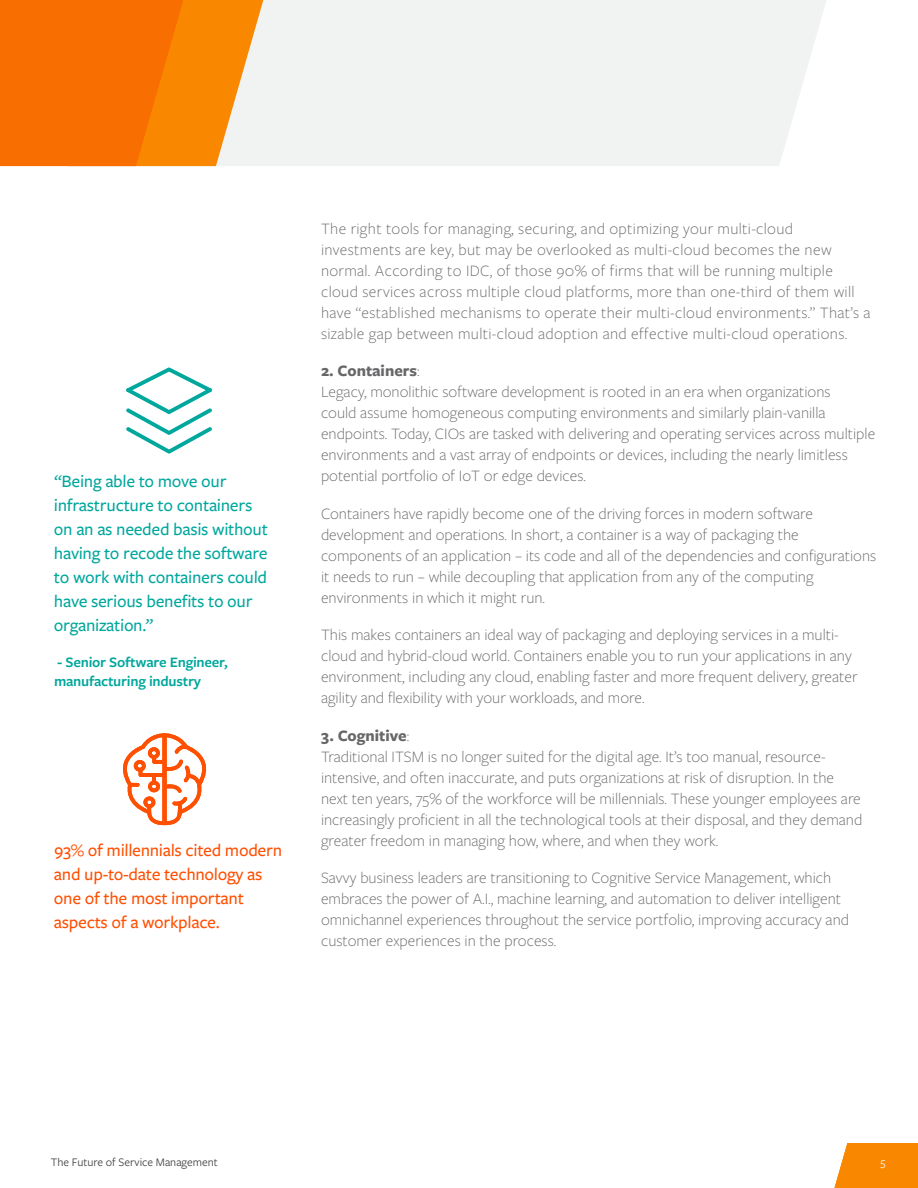
<style>
.page{position:relative;width:918px;height:1188px;background:#fff}
.page>*{position:absolute;margin:0;border:0;box-sizing:border-box;transform-origin:0 0}
.t1{font:500 18px/24px "Freight Sans Pro";letter-spacing:-.01em;color:#00a79d}
.t2{font:500 18px/24px "Freight Sans Pro";color:#ff4f00}
.t3{font:300 16.5px/21px "Freight Sans Pro";color:#676668}
.t4{font:300 16.5px/21px "Freight Sans Pro";letter-spacing:.02em;color:#676668}
.t5{font:600 15px/19.5px "Freight Sans Pro";color:#00a79d}
.t6{font:12px "Freight Sans Pro";color:#414042}
.t7{font:12px "Freight Sans Pro";color:#fff}
.s1{font-weight:700}
</style>
<div class="page">
<svg style="left:123px;top:733px;width:84px;height:92px"></svg>
<hr style="left:152px;top:773px;width:4px;height:11px;background:#ff4f00;border-radius:2px">
<svg style="left:128px;top:783px;width:12px;height:4px"></svg>
<hr style="left:147px;top:804px;width:4px;height:10px;background:#ff4f00;border-radius:2px">
<svg style="left:126px;top:367px;width:86px;height:87px"></svg>
<svg style="left:835px;top:1143px;width:83px;height:45px;background:#f98f11"></svg>
<div style="left:263px;top:0;width:563px;height:166px;background:#f1f2f2"></div>
<svg style="left:0;top:0;width:263px;height:166px;background:#f78115"></svg>
<p class="t1" style="left:54px;top:468px;width:216px">“Being able to move our infrastructure to containers on an as needed basis without having to recode the software to work with containers could have serious benefits to our organization.”</p>
<p class="t5" style="left:54px;top:651px;width:176px">- Senior Software Engineer, manufacturing industry</p>
<p class="t2" style="left:54px;top:837px;width:230px">93% of millennials cited modern and up-to-date technology as one of the most important aspects of a workplace.</p>
<p class="t4" style="left:321px;top:217px;width:551px">The right tools for managing, securing, and optimizing your multi-cloud investments are key, but may be overlooked as multi-cloud becomes the new normal. According to IDC, of those 90% of firms that will be running multiple cloud services across multiple cloud platforms, more than one-third of them will have “established mechanisms to operate their multi-cloud environments.” That’s a sizable gap between multi-cloud adoption and effective multi-cloud operations.</p>
<p class="t3" style="left:321px;top:360px;width:556px"><span class="s1">2. Containers</span>:<br>Legacy, monolithic software development is rooted in an era when organizations<br>could assume homogeneous computing environments and similarly plain-vanilla endpoints. Today, CIOs are tasked with delivering and operating services across multiple environments and a vast array of endpoints or devices, including the nearly limitless potential portfolio of IoT or edge devices.</p>
<p class="t3" style="left:321px;top:502px;width:557px">Containers have rapidly become one of the driving forces in modern software development and operations. In short, a container is a way of packaging the components of an application – its code and all of the dependencies and configurations it needs to run – while decoupling that application from any of the computing environments in which it might run.</p>
<p class="t3" style="left:321px;top:624px;width:538px">This makes containers an ideal way of packaging and deploying services in a multi&shy;cloud and hybrid-cloud world. Containers enable you to run your applications in any environment, including any cloud, enabling faster and more frequent delivery, greater agility and flexibility with your workloads, and more.</p>
<p class="t3" style="left:321px;top:724px;width:543px"><span class="s1">3. Cognitive</span>:<br>Traditional ITSM is no longer suited for the digital age. It’s too manual, resource&shy;intensive, and often inaccurate, and puts organizations at risk of disruption. In the next ten years, 75% of the workforce will be millennials. These younger employees are increasingly proficient in all the technological tools at their disposal, and they demand greater freedom in managing how, where, and when they work.</p>
<p class="t3" style="left:321px;top:867px;width:530px">Savvy business leaders are transitioning to Cognitive Service Management, which embraces the power of A.I., machine learning, and automation to deliver intelligent omnichannel experiences throughout the service portfolio, improving accuracy and customer experiences in the process.</p>
<p class="t6" style="left:51px;top:1154px;width:169px">The Future of Service Management</p>
<p class="t7" style="left:881px;top:1154px;width:7px">35</p>
</div>
